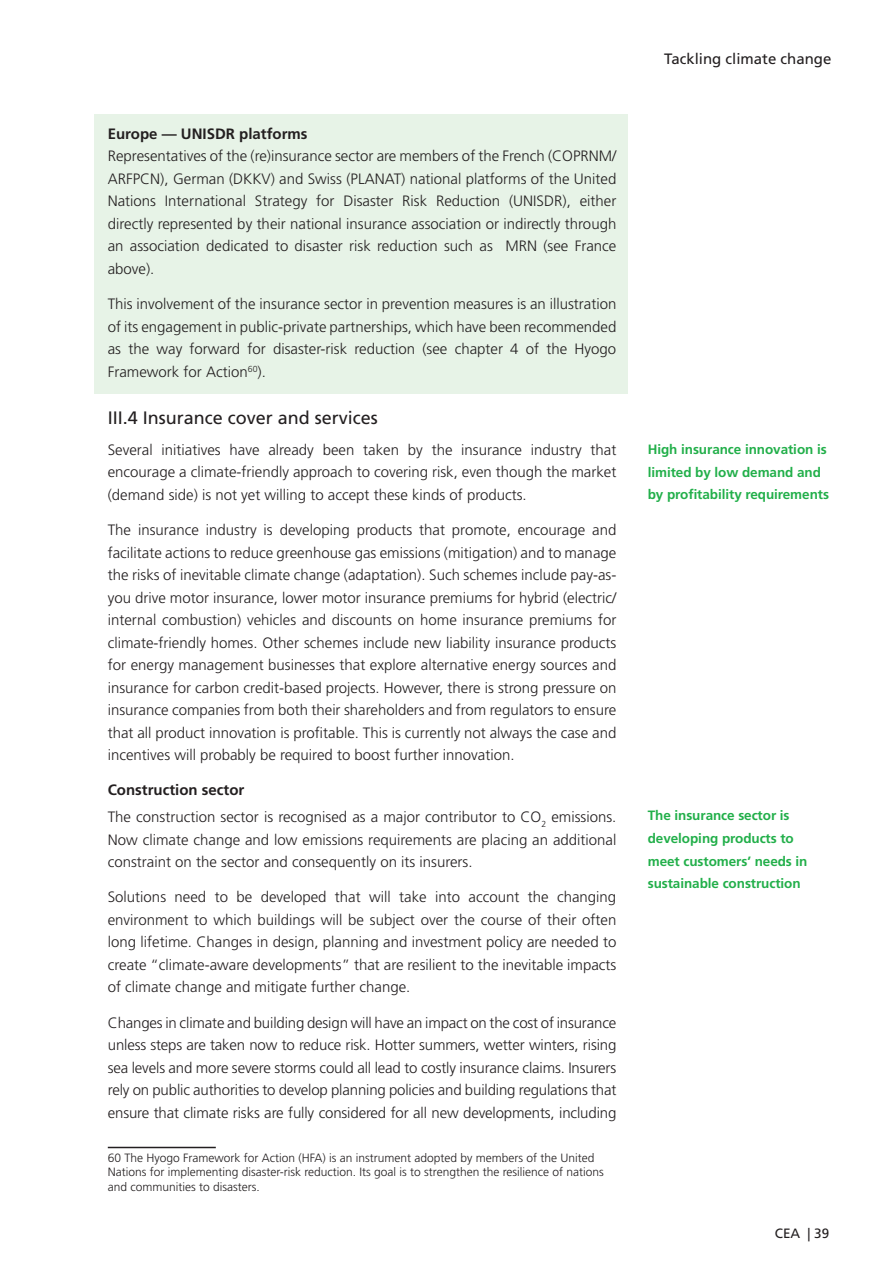
<style>
.page{position:relative;width:893px;height:1263px;background:#fff}
.page>*{position:absolute;margin:0;border:0;box-sizing:border-box;transform-origin:0 0}
.t1{font:18px "Frutiger LT Std";color:#231f20}
.t2{font:300 15px/22.5px "Frutiger LT Std";color:#231f20;text-align:justify}
.t3{font:700 15px "Frutiger LT Std";color:#231f20}
.t4{font:15px "Frutiger LT Std";color:#231f20}
.t5{font:700 13.5px/22.5px "Frutiger LT Std";letter-spacing:-.005em;color:#22af4a}
.t6{font:13.5px "Frutiger LT Std";color:#231f20}
.t7{font:300 12px/14.4px "Frutiger LT Std";color:#231f20}
.s1{font-weight:700}
</style>
<div class="page">
<div style="left:95px;top:114px;width:533px;height:279px;background:#e7f3e7"></div>
<hr style="left:108px;top:1147px;width:108px;height:1px;background:#231f20">
<p class="t3" style="left:108px;top:125px;width:201px">Europe — UNISDR platforms</p>
<p class="t2" style="left:108px;top:145px;width:510px">Representatives of the (re)insurance sector are members of the French (COPRNM/ ARFPCN), German (DKKV) and Swiss (PLANAT) national platforms of the United Nations International Strategy for Disaster Risk Reduction (UNISDR), either directly represented by their national insurance association or indirectly through an association dedicated to disaster risk reduction such as MRN (see France above).</p>
<p class="t2" style="left:108px;top:293px;width:510px">This involvement of the insurance sector in prevention measures is an illustration of its engagement in public-private partnerships, which have been recommended as the way forward for disaster-risk reduction (see chapter 4 of the Hyogo Framework for Action<sup>60</sup>).</p>
<p class="t1" style="left:108px;top:407px;width:272px">III.4 Insurance cover and services</p>
<p class="t2" style="left:108px;top:438px;width:510px">Several initiatives have already been taken by the insurance industry that encourage a climate-friendly approach to covering risk, even though the market (demand side) is not yet willing to accept these kinds of products.</p>
<p class="t2" style="left:108px;top:519px;width:510px">The insurance industry is developing products that promote, encourage and facilitate actions to reduce greenhouse gas emissions (mitigation) and to manage the risks of inevitable climate change (adaptation). Such schemes include pay-as&shy;you drive motor insurance, lower motor insurance premiums for hybrid (electric/ internal combustion) vehicles and discounts on home insurance premiums for climate-friendly homes. Other schemes include new liability insurance products for energy management businesses that explore alternative energy sources and insurance for carbon credit-based projects. However, there is strong pressure on insurance companies from both their shareholders and from regulators to ensure that all product innovation is profitable. This is currently not always the case and incentives will probably be required to boost further innovation.</p>
<p class="t2" style="left:108px;top:777px;width:510px;line-height:26.7px"><span class="s1">Construction sector<br></span>The construction sector is recognised as a major contributor to CO<sub>2</sub> emissions.</p>
<p class="t2" style="left:108px;top:828px;width:510px">Now climate change and low emissions requirements are placing an additional constraint on the sector and consequently on its insurers.</p>
<p class="t2" style="left:108px;top:886px;width:510px">Solutions need to be developed that will take into account the changing environment to which buildings will be subject over the course of their often long lifetime. Changes in design, planning and investment policy are needed to create “climate-aware developments” that are resilient to the inevitable impacts of climate change and mitigate further change.</p>
<p class="t2" style="left:108px;top:1011px;width:510px">Changes in climate and building design will have an impact on the cost of insurance unless steps are taken now to reduce risk. Hotter summers, wetter winters, rising sea levels and more severe storms could all lead to costly insurance claims. Insurers rely on public authorities to develop planning policies and building regulations that ensure that climate risks are fully considered for all new developments, including</p>
<p class="t7" style="left:108px;top:1151px;width:498px">60 The Hyogo Framework for Action (HFA) is an instrument adopted by members of the United<br>Nations for implementing disaster-risk reduction. Its goal is to strengthen the resilience of nations and communities to disasters.</p>
<p class="t4" style="left:664px;top:50px;width:169px">Tackling climate change</p>
<p class="t5" style="left:648px;top:438px;width:183px">High insurance innovation is limited by low demand and by profitability requirements</p>
<p class="t5" style="left:648px;top:805px;width:161px">The insurance sector is developing products to meet customers’ needs in sustainable construction</p>
<p class="t6" style="left:775px;top:1226px;width:56px">CEA | 39</p>
</div>
